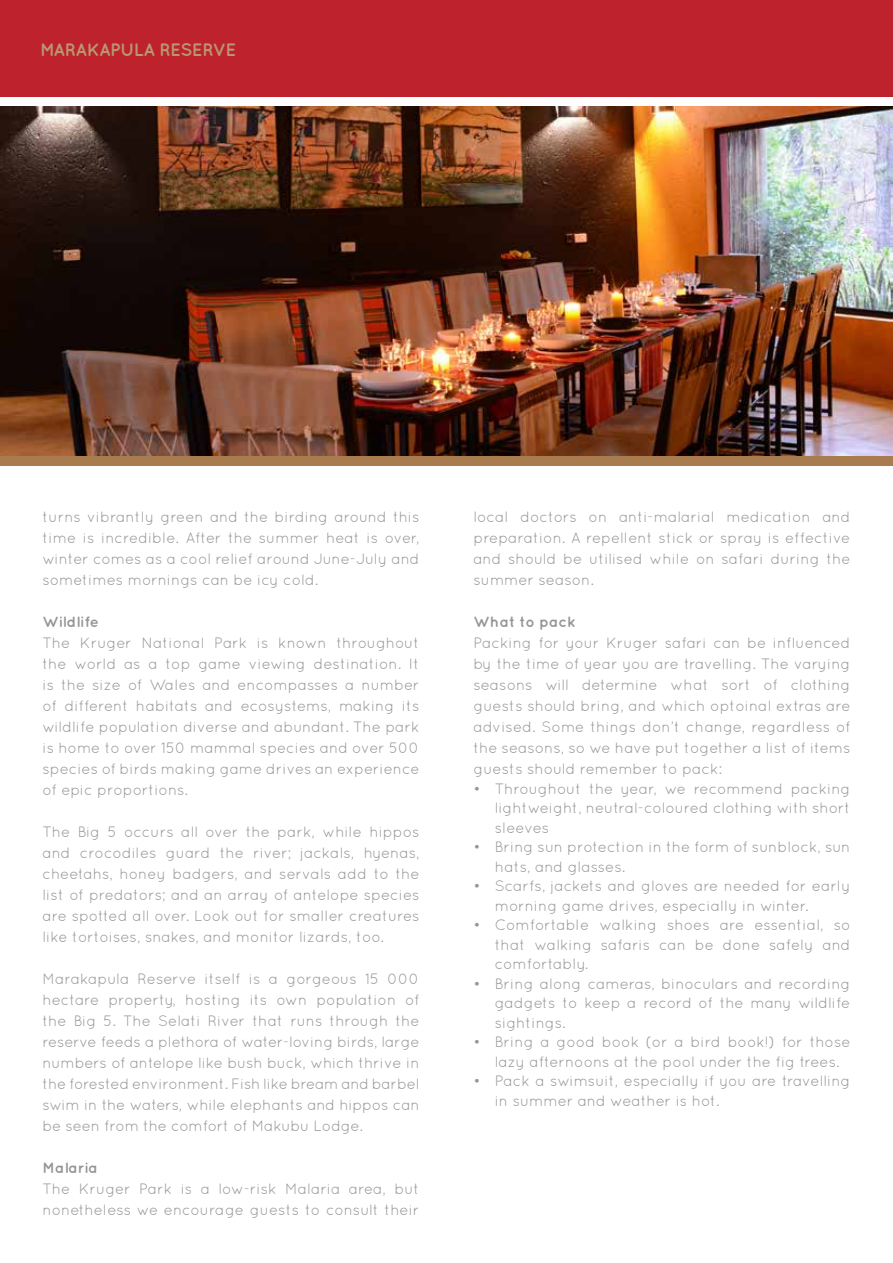
<style>
.page{position:relative;width:893px;height:1263px;background:#fff}
.page>*{position:absolute;margin:0;border:0;box-sizing:border-box;transform-origin:0 0}
.t1{font:700 18px "Quicksand";letter-spacing:-.025em;color:#ba9673}
.t2{font:15px/21px "Quicksand";color:#939598;text-align:justify}
.t3{font:700 15px "Quicksand";color:#939598}
</style>
<div class="page">
<img style="left:0;top:107px;width:893px;height:349px">
<div style="left:0;top:456px;width:893px;height:9px;background:#a97c50"></div>
<div style="left:0;top:0;width:893px;height:96px;background:#be222c"></div>
<p class="t1" style="left:40px;top:39px;width:198px">MARAKAPULA RESERVE</p>
<p class="t2" style="left:43px;top:506px;width:379px">turns vibrantly green and the birding around this time is incredible. After the summer heat is over, winter comes as a cool relief around June-July and sometimes mornings can be icy cold.</p>
<p class="t3" style="left:43px;top:613px;width:58px">Wildlife</p>
<p class="t2" style="left:43px;top:632px;width:379px">The Kruger National Park is known throughout the world as a top game viewing destination. It is the size of Wales and encompasses a number of different habitats and ecosystems, making its wildlife population diverse and abundant. The park is home to over 150 mammal species and over 500 species of birds making game drives an experience of epic proportions.</p>
<p class="t2" style="left:43px;top:821px;width:379px">The Big 5 occurs all over the park, while hippos and crocodiles guard the river; jackals, hyenas, cheetahs, honey badgers, and servals add to the list of predators; and an array of antelope species are spotted all over. Look out for smaller creatures like tortoises, snakes, and monitor lizards, too.</p>
<p class="t2" style="left:43px;top:968px;width:379px">Marakapula Reserve itself is a gorgeous 15 000 hectare property, hosting its own population of the Big 5. The Selati River that runs through the reserve feeds a plethora of water-loving birds, large numbers of antelope like bush buck, which thrive in the forested environment. Fish like bream and barbel swim in the waters, while elephants and hippos can be seen from the comfort of Makubu Lodge.</p>
<p class="t3" style="left:43px;top:1159px;width:57px">Malaria</p>
<p class="t2" style="left:43px;top:1178px;width:379px">The Kruger Park is a low-risk Malaria area, but nonetheless we encourage guests to consult their</p>
<p class="t2" style="left:473px;top:506px;width:379px">local doctors on anti-malarial medication and preparation. A repellent stick or spray is effective and should be utilised while on safari during the summer season.</p>
<p class="t3" style="left:473px;top:613px;width:104px">What to pack</p>
<p class="t2" style="left:473px;top:632px;width:379px">Packing for your Kruger safari can be influenced by the time of year you are travelling. The varying seasons will determine what sort of clothing guests should bring, and which optoinal extras are advised. Some things don’t change, regardless of the seasons, so we have put together a list of items guests should remember to pack:</p>
<p class="t2" style="left:495px;top:779px;width:357px;line-height:19.5px;text-indent:-21px">• Throughout the year, we recommend packing lightweight, neutral-coloured clothing with short sleeves</p>
<p class="t2" style="left:495px;top:837px;width:357px;line-height:19.5px;text-indent:-21px">• Bring sun protection in the form of sunblock, sun hats, and glasses.</p>
<p class="t2" style="left:495px;top:876px;width:357px;line-height:19.5px;text-indent:-21px">• Scarfs, jackets and gloves are needed for early morning game drives, especially in winter.</p>
<p class="t2" style="left:495px;top:915px;width:357px;line-height:19.5px;text-indent:-21px">• Comfortable walking shoes are essential, so that walking safaris can be done safely and comfortably.</p>
<p class="t2" style="left:495px;top:974px;width:357px;line-height:19.5px;text-indent:-21px">• Bring along cameras, binoculars and recording gadgets to keep a record of the many wildlife sightings.</p>
<p class="t2" style="left:495px;top:1032px;width:357px;line-height:19.5px;text-indent:-21px">• Bring a good book (or a bird book!) for those lazy afternoons at the pool under the fig trees.</p>
<p class="t2" style="left:495px;top:1071px;width:357px;line-height:19.5px;text-indent:-21px">• Pack a swimsuit, especially if you are travelling in summer and weather is hot.</p>
</div>
